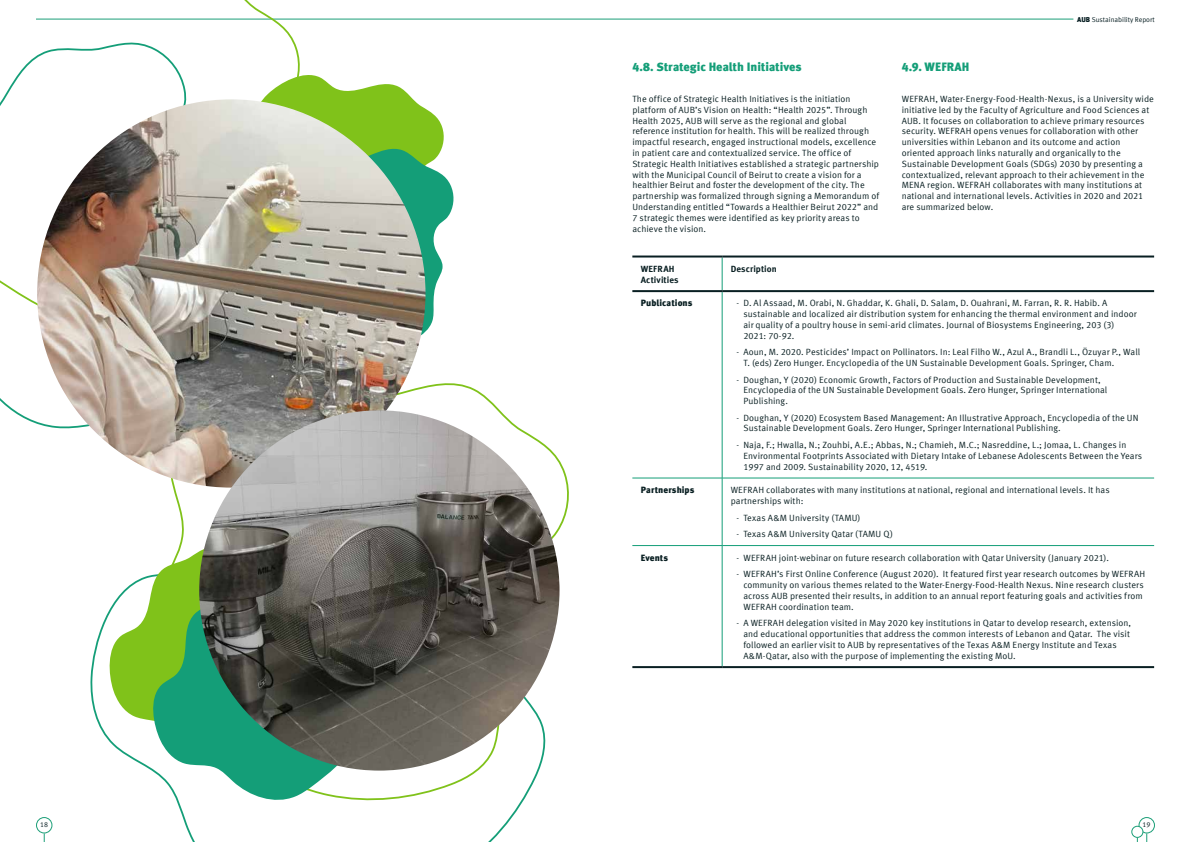
<style>
.page{position:relative;width:1191px;height:842px;background:#fff}
.page>*{position:absolute;margin:0;border:0;box-sizing:border-box;transform-origin:0 0}
.t1{font:900 12px "Meta Offc Pro";letter-spacing:-.005em;color:#149e78}
.t2{font:9px/10.8px "Meta Offc Pro Norm";letter-spacing:.005em;color:#091f22}
.t3{font:900 9px "Meta Offc Pro";letter-spacing:.005em;color:#091f22}
.t4{font:700 9px/10.8px "Meta Offc Pro";letter-spacing:.01em;color:#091f22}
.t5{font:7px "Meta Offc Pro Norm";color:#071e22}
.s1{font-family:"Meta Offc Pro";font-weight:900}
</style>
<div class="page">
<hr style="left:36px;top:19px;width:1037px;height:1px;background:#1c9f78">
<div style="left:1138px;top:817px;width:17px;height:16px;border:1px solid #1c9f78;border-radius:50%"></div>
<div style="left:1131px;top:826px;width:12px;height:11px;background:#fff;border-radius:50%"></div>
<div style="left:1131px;top:826px;width:12px;height:12px;border:1px solid #1c9f78;border-radius:50%"></div>
<div style="left:36px;top:817px;width:16px;height:16px;border:1px solid #1c9f78;border-radius:50%"></div>
<svg style="left:387px;top:354px;width:182px;height:294px"></svg>
<svg style="left:90px;top:464px;width:460px;height:378px"></svg>
<svg style="left:36px;top:0;width:268px;height:70px"></svg>
<svg style="left:0;top:40px;width:284px;height:389px"></svg>
<hr style="left:722px;top:257px;width:1px;height:33px;background:#149e78">
<hr style="left:722px;top:292px;width:1px;height:186px;background:#149e78">
<hr style="left:632px;top:478px;width:90px;height:1px;background:#149e78">
<hr style="left:722px;top:478px;width:432px;height:1px;background:#149e78">
<hr style="left:722px;top:478px;width:1px;height:67px;background:#149e78">
<hr style="left:632px;top:545px;width:90px;height:1px;background:#149e78">
<hr style="left:722px;top:545px;width:432px;height:1px;background:#149e78">
<hr style="left:722px;top:546px;width:1px;height:120px;background:#149e78">
<hr style="left:632px;top:255px;width:90px;height:2px;background:#091f22">
<hr style="left:722px;top:255px;width:432px;height:2px;background:#091f22">
<hr style="left:632px;top:290px;width:90px;height:2px;background:#091f22">
<hr style="left:722px;top:290px;width:432px;height:2px;background:#091f22">
<hr style="left:632px;top:666px;width:90px;height:2px;background:#091f22">
<hr style="left:722px;top:666px;width:432px;height:2px;background:#091f22">
<svg style="left:242px;top:70px;width:202px;height:75px;fill:#80c21a"></svg>
<svg style="left:357px;top:145px;width:97px;height:208px;fill:#149e78"></svg>
<img style="left:37px;top:99px;width:388px;height:389px;border-radius:194px">
<svg style="left:106px;top:546px;width:98px;height:222px"></svg>
<svg style="left:148px;top:585px;width:223px;height:220px;fill:#149e78"></svg>
<img style="left:199px;top:410px;width:360px;height:361px;border-radius:180px">
<h1 class="t1" style="left:632px;top:58px;width:171px">4.8. Strategic Health Initiatives</h1>
<p class="t2" style="left:632px;top:93px;width:248px">The office of Strategic Health Initiatives is the initiation platform of AUB’s Vision on Health: “Health 2025”. Through Health 2025, AUB will serve as the regional and global reference institution for health. This will be realized through impactful research, engaged instructional models, excellence in patient care and contextualized service. The office of Strategic Health Initiatives established a strategic partnership with the Municipal Council of Beirut to create a vision for a healthier Beirut and foster the development of the city. The partnership was formalized through signing a Memorandum of Understanding entitled “Towards a Healthier Beirut 2022” and 7 strategic themes were identified as key priority areas to achieve the vision.</p>
<p class="t5" style="left:1077px;top:14px;width:79px"><span class="s1">AUB</span> Sustainability Report</p>
<h1 class="t1" style="left:901px;top:58px;width:69px">4.9. WEFRAH</h1>
<p class="t2" style="left:901px;top:93px;width:254px">WEFRAH, Water-Energy-Food-Health-Nexus, is a University wide initiative led by the Faculty of Agriculture and Food Sciences at AUB. It focuses on collaboration to achieve primary resources security. WEFRAH opens venues for collaboration with other universities within Lebanon and its outcome and action oriented approach links naturally and organically to the Sustainable Development Goals (SDGs) 2030 by presenting a contextualized, relevant approach to their achievement in the MENA region. WEFRAH collaborates with many institutions at national and international levels. Activities in 2020 and 2021 are summarized below.</p>
<p class="t4" style="left:641px;top:263px;width:39px">WEFRAH<br>Activities</p>
<p class="t4" style="left:730px;top:263px;width:48px">Description</p>
<p class="t3" style="left:641px;top:296px;width:53px">Publications</p>
<p class="t2" style="left:743px;top:297px;width:395px;text-indent:-7px">- D. Al Assaad, M. Orabi, N. Ghaddar, K. Ghali, D. Salam, D. Ouahrani, M. Farran, R. R. Habib. A sustainable and localized air distribution system for enhancing the thermal environment and indoor air quality of a poultry house in semi-arid climates. Journal of Biosystems Engineering, 203 (3)<br>2021: 70-92.</p>
<p class="t2" style="left:743px;top:346px;width:398px;text-indent:-7px">- Aoun, M. 2020. Pesticides’ Impact on Pollinators. In: Leal Filho W., Azul A., Brandli L., Özuyar P., Wall<br>T. (eds) Zero Hunger. Encyclopedia of the UN Sustainable Development Goals. Springer, Cham.</p>
<p class="t2" style="left:743px;top:373px;width:365px;text-indent:-7px">- Doughan, Y (2020) Economic Growth, Factors of Production and Sustainable Development,<br>Encyclopedia of the UN Sustainable Development Goals. Zero Hunger, Springer International<br>Publishing.</p>
<p class="t2" style="left:743px;top:411px;width:397px;text-indent:-7px">- Doughan, Y (2020) Ecosystem Based Management: An Illustrative Approach, Encyclopedia of the UN<br>Sustainable Development Goals. Zero Hunger, Springer International Publishing.</p>
<p class="t2" style="left:743px;top:439px;width:400px;text-indent:-7px">- Naja, F.; Hwalla, N.; Zouhbi, A.E.; Abbas, N.; Chamieh, M.C.; Nasreddine, L.; Jomaa, L. Changes in<br>Environmental Footprints Associated with Dietary Intake of Lebanese Adolescents Between the Years<br>1997 and 2009. Sustainability 2020, 12, 4519.</p>
<p class="t3" style="left:641px;top:483px;width:55px">Partnerships</p>
<p class="t2" style="left:730px;top:484px;width:381px">WEFRAH collaborates with many institutions at national, regional and international levels. It has partnerships with:</p>
<p class="t2" style="left:736px;top:511px;width:126px">- Texas A&amp;M University (TAMU)</p>
<p class="t2" style="left:736px;top:528px;width:158px">- Texas A&amp;M University Qatar (TAMU Q)</p>
<p class="t3" style="left:641px;top:551px;width:29px">Events</p>
<p class="t2" style="left:736px;top:552px;width:374px">- WEFRAH joint-webinar on future research collaboration with Qatar University (January 2021).</p>
<p class="t2" style="left:743px;top:568px;width:403px;text-indent:-7px">- WEFRAH’s First Online Conference (August 2020). It featured first year research outcomes by WEFRAH community on various themes related to the Water-Energy-Food-Health Nexus. Nine research clusters across AUB presented their results, in addition to an annual report featuring goals and activities from WEFRAH coordination team.</p>
<p class="t2" style="left:743px;top:617px;width:389px;text-indent:-7px">- A WEFRAH delegation visited in May 2020 key institutions in Qatar to develop research, extension, and educational opportunities that address the common interests of Lebanon and Qatar. The visit followed an earlier visit to AUB by representatives of the Texas A&amp;M Energy Institute and Texas A&amp;M-Qatar, also with the purpose of implementing the existing MoU.</p>
<p class="t5" style="left:40px;top:820px;width:9px">18</p>
<p class="t5" style="left:1142px;top:820px;width:9px">19</p>
</div>
